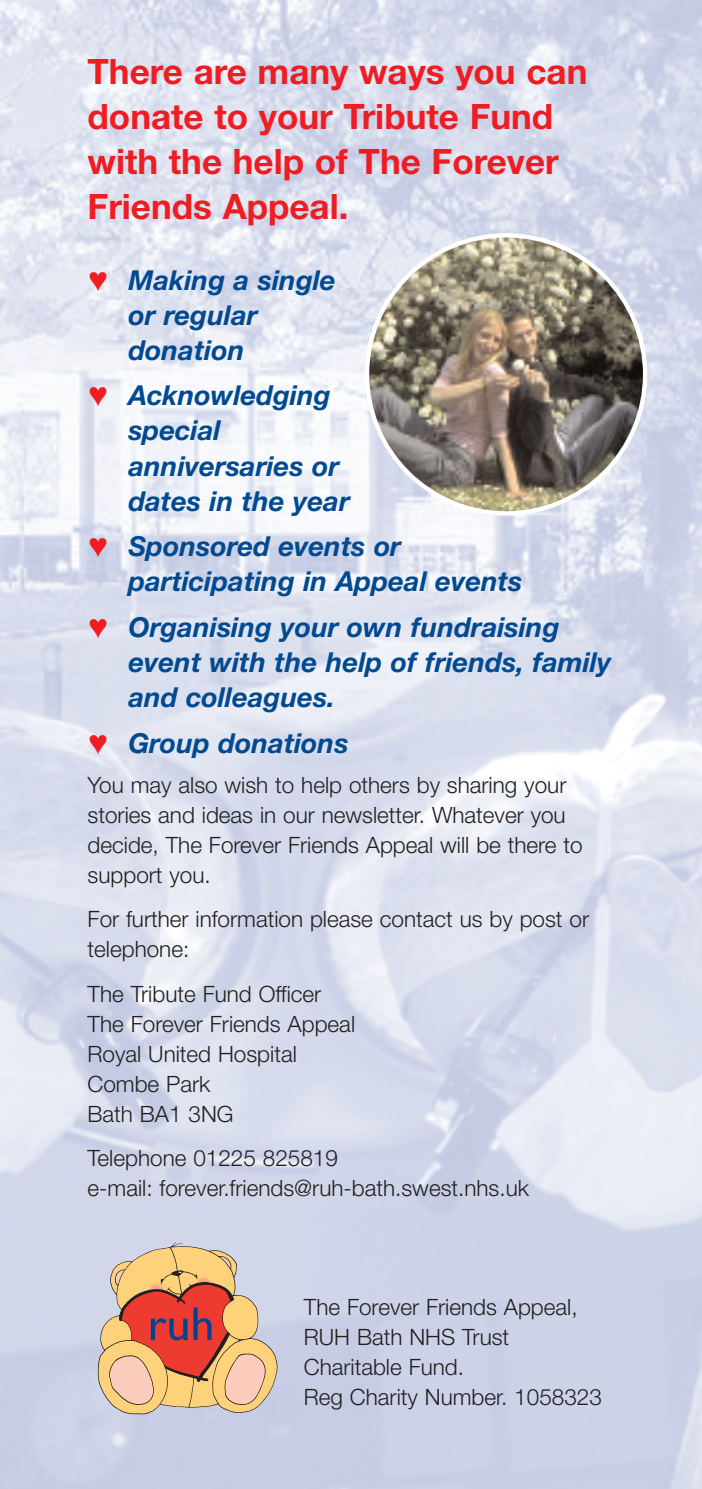
<style>
.page{position:relative;width:702px;height:1489px;background:#fff}
.page>*{position:absolute;margin:0;border:0;box-sizing:border-box;transform-origin:0 0}
.t1{font:700 35px/45px "Helvetica Neue";color:#ee1d23}
.t2{font:italic 700 27.5px/35px "Helvetica Neue";color:#014990}
.t3{font:300 22.5px/30px "Helvetica Neue";color:#231f20}
.s1{color:#ee1d23}
</style>
<div class="page">
<img style="left:0;top:0;width:702px;height:1488px">
<svg style="left:98px;top:1242px;width:180px;height:172px;background:#dea889"></svg>
<img style="left:365px;top:233px;width:282px;height:282px">
<h1 class="t1" style="left:88px;top:52px;width:501px">There are many ways you can donate to your Tribute Fund with the help of The Forever<br>Friends Appeal.</h1>
<p class="t2" style="left:128px;top:265px;width:209px;text-indent:-41px"><span class="s1">♥</span> Making a single or regular donation</p>
<p class="t2" style="left:128px;top:380px;width:223px;text-indent:-41px"><span class="s1">♥</span> Acknowledging special anniversaries or dates in the year</p>
<p class="t2" style="left:128px;top:531px;width:395px;text-indent:-41px"><span class="s1">♥</span> Sponsored events or participating in Appeal events</p>
<p class="t2" style="left:128px;top:612px;width:484px;text-indent:-41px"><span class="s1">♥</span> Organising your own fundraising event with the help of friends, family and colleagues.</p>
<p class="t2" style="left:88px;top:727px;width:262px"><span class="s1">♥</span> Group donations</p>
<p class="t3" style="left:88px;top:772px;width:496px">You may also wish to help others by sharing your stories and ideas in our newsletter. Whatever you decide, The Forever Friends Appeal will be there to support you.</p>
<p class="t3" style="left:88px;top:906px;width:503px">For further information please contact us by post or telephone:</p>
<p class="t3" style="left:88px;top:980px;width:269px">The Tribute Fund Officer<br>The Forever Friends Appeal<br>Royal United Hospital<br>Combe Park<br>Bath BA1 3NG</p>
<p class="t3" style="left:88px;top:1144px;width:443px">Telephone 01225 825819<br>e-mail: forever.friends@ruh-bath.swest.nhs.uk</p>
<p class="t3" style="left:304px;top:1293px;width:299px">The Forever Friends Appeal,<br>RUH Bath NHS Trust<br>Charitable Fund.<br>Reg Charity Number. 1058323</p>
</div>
